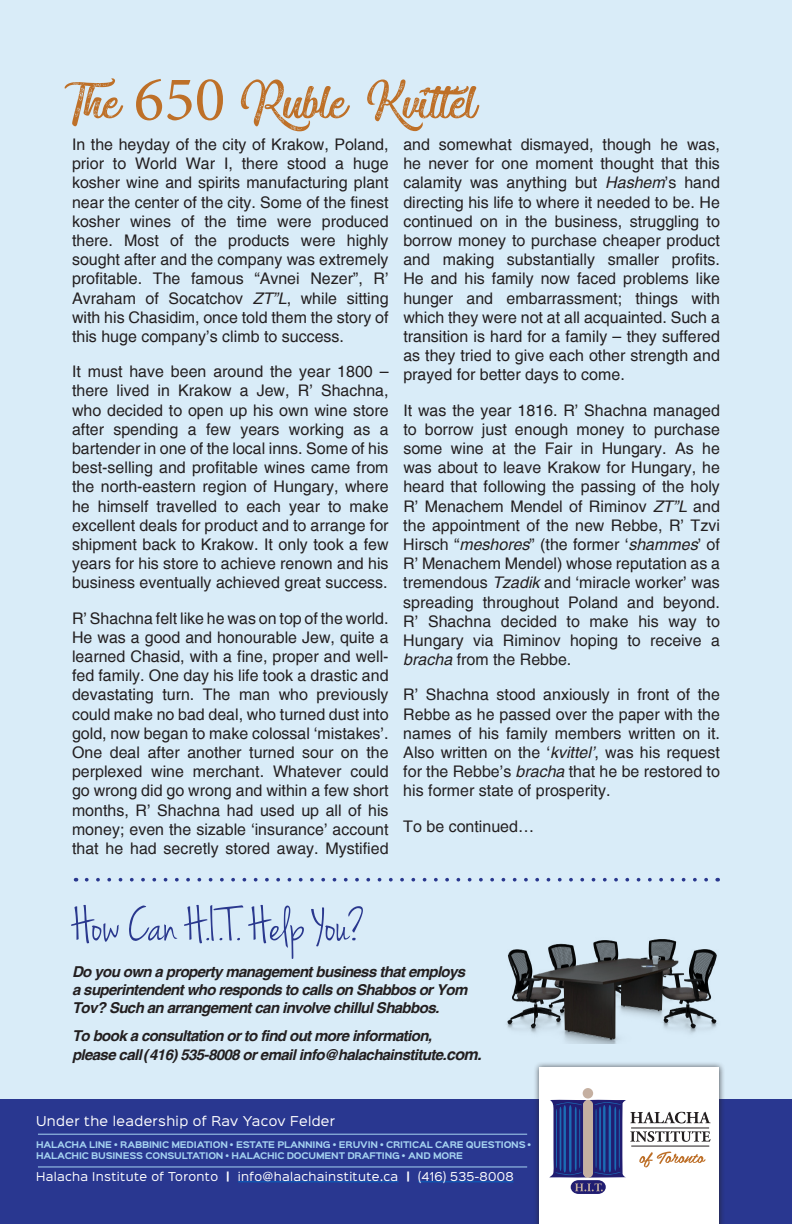
<style>
.page{position:relative;width:792px;height:1224px;background:#d9ecf8}
.page>*{position:absolute;margin:0;border:0;box-sizing:border-box;transform-origin:0 0}
.t1{font:63.6px "Miraculous&Christmas";color:#be7028}
.t2{font:50.2px "Jenna Sue";letter-spacing:.025em;color:#2a388e}
.t3{font:16px/19.2px "Helvetica";color:#231f20;text-align:justify}
.t4{font:italic 700 15px/18px "Helvetica";letter-spacing:-.04em;color:#231f20}
.t5{font:12.2px "Sinkin Sans 400";letter-spacing:.03em;color:#fff}
.t6{font:11px "Sinkin Sans 400";letter-spacing:.03em;color:#fff}
.t7{font:700 8.2px/11px "Sinkin Sans 700";letter-spacing:-.02em;color:#a6d4f1}
.s1{font-family:"Minion Pro"}
.s2{font-style:italic}
.s3{font-size:16px}
.s4{font-family:"Sinkin Sans 700";font-weight:700}
</style>
<div class="page">
<div style="left:0;top:1100px;width:792px;height:124px;background:#293790"></div>
<svg style="left:87px;top:878px;width:631px;height:4px"></svg>
<div style="left:533px;top:1061px;width:192px;height:163px;background:#231f20;opacity:.75"></div>
<div style="left:539px;top:1067px;width:180px;height:157px;background:#fff"></div>
<hr style="left:238px;top:1181px;width:161px;height:1px;background:#0563c1">
<hr style="left:418px;top:1181px;width:96px;height:1px;background:#0563c1">
<hr style="left:38px;top:1167px;width:489px;height:1px;background:#a6d4f1">
<hr style="left:38px;top:1134px;width:489px;height:1px;background:#a6d4f1">
<div style="left:583px;top:1088px;width:10px;height:11px;background:#c5b0a1;border-radius:50%"></div>
<svg style="left:549px;top:1100px;width:162px;height:94px"></svg>
<hr style="left:631px;top:1128px;width:78px;height:1px;background:#231f20">
<hr style="left:631px;top:1146px;width:78px;height:1px;background:#231f20">
<img style="left:507px;top:939px;width:211px;height:104px">
<h1 class="t1" style="left:72px;top:69px;width:406px">The <span class="s1">650</span> Ruble Kvittel</h1>
<p class="t3" style="left:72px;top:135px;width:318px">In the heyday of the city of Krakow, Poland, prior to World War I, there stood a huge kosher wine and spirits manufacturing plant near the center of the city. Some of the finest kosher wines of the time were produced there. Most of the products were highly sought after and the company was extremely profitable. The famous “Avnei Nezer”, R’ Avraham of Socatchov <span class="s2">ZT”L</span>, while sitting with his Chasidim, once told them the story of this huge company’s climb to success.</p>
<p class="t3" style="left:72px;top:362px;width:318px">It must have been around the year 1800 – there lived in Krakow a Jew, R’ Shachna, who decided to open up his own wine store after spending a few years working as a bartender in one of the local inns. Some of his best-selling and profitable wines came from the north-eastern region of Hungary, where he himself travelled to each year to make excellent deals for product and to arrange for shipment back to Krakow. It only took a few years for his store to achieve renown and his business eventually achieved great success.</p>
<p class="t3" style="left:72px;top:608px;width:318px">R’ Shachna felt like he was on top of the world.<br>He was a good and honourable Jew, quite a learned Chasid, with a fine, proper and well&shy;fed family. One day his life took a drastic and devastating turn. The man who previously could make no bad deal, who turned dust into gold, now began to make colossal ‘mistakes’.<br>One deal after another turned sour on the perplexed wine merchant. Whatever could go wrong did go wrong and within a few short months, R’ Shachna had used up all of his money; even the sizable ‘insurance’ account that he had secretly stored away. Mystified</p>
<p class="t3" style="left:403px;top:135px;width:318px">and somewhat dismayed, though he was, he never for one moment thought that this calamity was anything but <span class="s2">Hashem</span>’s hand directing his life to where it needed to be. He continued on in the business, struggling to borrow money to purchase cheaper product and making substantially smaller profits.<br>He and his family now faced problems like hunger and embarrassment; things with which they were not at all acquainted. Such a transition is hard for a family – they suffered as they tried to give each other strength and prayed for better days to come.</p>
<p class="t3" style="left:403px;top:400px;width:318px">It was the year 1816. R’ Shachna managed to borrow just enough money to purchase some wine at the Fair in Hungary. As he was about to leave Krakow for Hungary, he heard that following the passing of the holy R’ Menachem Mendel of Riminov <span class="s2">ZT”L</span> and the appointment of the new Rebbe, R’ Tzvi Hirsch “<span class="s2">meshores</span>” (the former ‘<span class="s2">shammes</span>’ of R’ Menachem Mendel) whose reputation as a tremendous <span class="s2">Tzadik</span> and ‘miracle worker’ was spreading throughout Poland and beyond.<br>R’ Shachna decided to make his way to Hungary via Riminov hoping to receive a <span class="s2">bracha</span> from the Rebbe.</p>
<p class="t3" style="left:403px;top:685px;width:318px">R’ Shachna stood anxiously in front of the Rebbe as he passed over the paper with the names of his family members written on it.<br>Also written on the ‘<span class="s2">kvittel’</span>, was his request for the Rebbe’s <span class="s2">bracha</span> that he be restored to his former state of prosperity.</p>
<p class="t3" style="left:403px;top:816px;width:132px">To be continued…</p>
<h2 class="t2" style="left:72px;top:897px;width:295px">How Can H.I.T. Help You?</h2>
<p class="t4" style="left:72px;top:963px;width:397px">Do you own a property management business that employs a superintendent who responds to calls on Shabbos or Yom<br>Tov? Such an arrangement can involve chillul Shabbos.</p>
<p class="t4" style="left:72px;top:1026px;width:411px;line-height:19px">To book a consultation or to find out more information,<br>please call (416) 535-8008 or email info@halachainstitute.<span class="s3">com.</span></p>
<p class="t5" style="left:36px;top:1111px;width:301px">Under the leadership of Rav Yacov Felder</p>
<p class="t7" style="left:36px;top:1140px;width:497px">HALACHA LINE • RABBINIC MEDIATION • ESTATE PLANNING • ERUVIN • CRITICAL CARE QUESTIONS •<br>HALACH IC BUSINESS CONSULTATION • HALACH IC DOCUM ENT DRAFTING • AND MORE</p>
<p class="t6" style="left:36px;top:1167px;width:479px">Halacha Institute of Toronto <span class="s4">|</span> info@halachainstitute.ca <span class="s4">|</span> (416) 535-8008</p>
</div>
